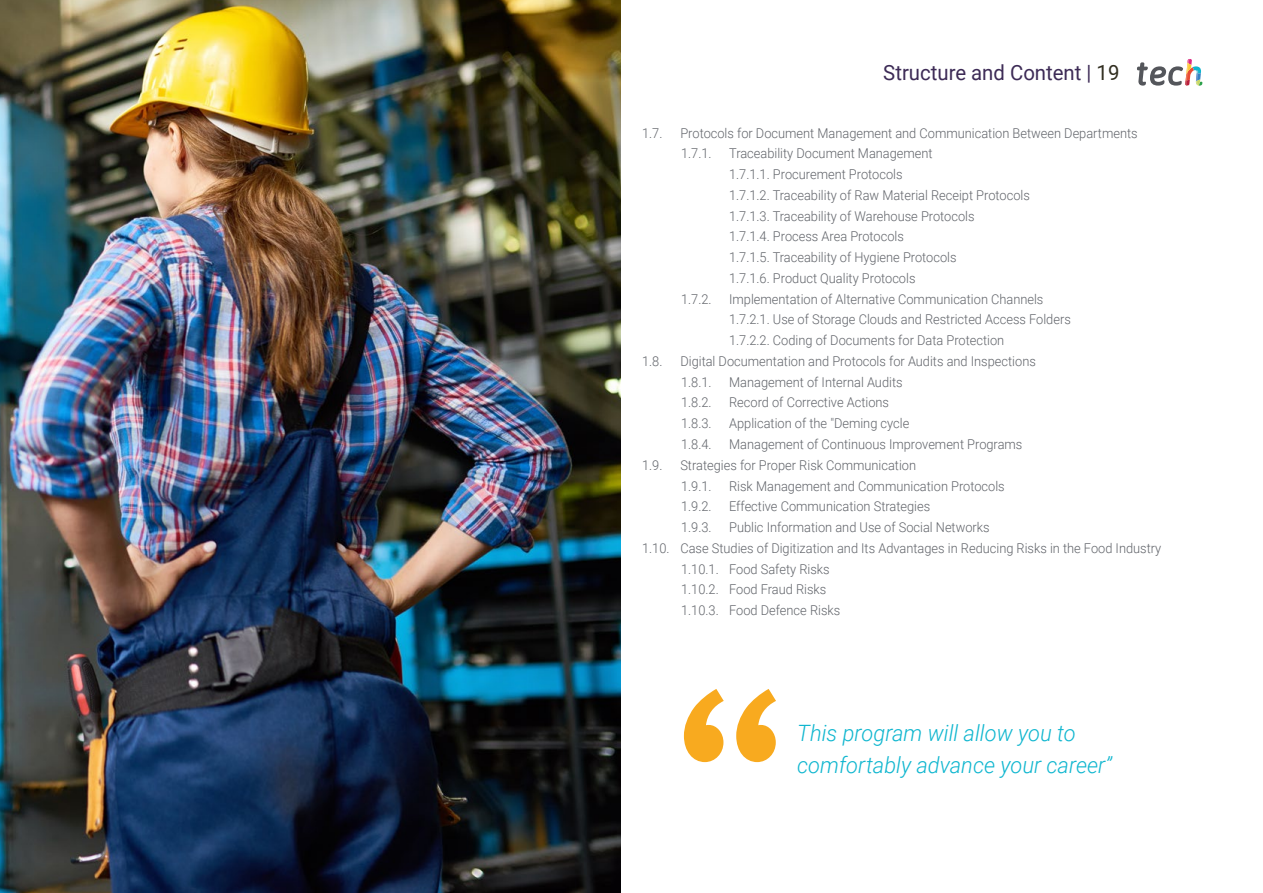
<style>
.page{position:relative;width:1263px;height:893px;background:#fff}
.page>*{position:absolute;margin:0;border:0;box-sizing:border-box;transform-origin:0 0}
.Destacados{font:italic 300 22.5px/31.5px "Roboto";color:#0fb6cf}
.Sección___Pag{font:21px "Roboto";color:#3d2b56}
.Temario_nivel_2{font:300 13.5px "Roboto";color:#61646a;scale:.95 1}
.Temario1{font:300 13.5px "Roboto";color:#61646a;scale:.95 1}
.s1{color:#312e20}
</style>
<div class="page">
<svg style="left:684px;top:689px;width:92px;height:73px"></svg>
<svg style="left:1137px;top:59px;width:65px;height:27px"></svg>
<img style="left:0;top:0;width:621px;height:893px">
<p class="Sección___Pag" style="left:883px;top:57px;width:238px">Structure and Content | <span class="s1">19</span></p>
<p class="Temario1" style="left:642px;top:123px;width:23px">1.7.</p>
<p class="Temario1" style="left:680px;top:123px;width:483px">Protocols for Document Management and Communication Between Departments</p>
<p class="Temario_nivel_2" style="left:681px;top:144px;width:34px">1.7.1.</p>
<p class="Temario_nivel_2" style="left:729px;top:144px;width:216px">Traceability Document Management</p>
<p class="Temario_nivel_2" style="left:729px;top:165px;width:184px">1.7.1.1. Procurement Protocols</p>
<p class="Temario_nivel_2" style="left:729px;top:186px;width:318px">1.7.1.2. Traceability of Raw Material Receipt Protocols</p>
<p class="Temario_nivel_2" style="left:729px;top:206px;width:260px">1.7.1.3. Traceability of Warehouse Protocols</p>
<p class="Temario_nivel_2" style="left:729px;top:227px;width:186px">1.7.1.4. Process Area Protocols</p>
<p class="Temario_nivel_2" style="left:729px;top:248px;width:241px">1.7.1.5. Traceability of Hygiene Protocols</p>
<p class="Temario_nivel_2" style="left:729px;top:269px;width:198px">1.7.1.6. Product Quality Protocols</p>
<p class="Temario_nivel_2" style="left:681px;top:289px;width:34px">1.7.2.</p>
<p class="Temario_nivel_2" style="left:729px;top:289px;width:332px">Implementation of Alternative Communication Channels</p>
<p class="Temario_nivel_2" style="left:729px;top:310px;width:361px">1.7.2.1. Use of Storage Clouds and Restricted Access Folders</p>
<p class="Temario_nivel_2" style="left:729px;top:331px;width:291px">1.7.2.2. Coding of Documents for Data Protection</p>
<p class="Temario1" style="left:642px;top:352px;width:23px">1.8.</p>
<p class="Temario1" style="left:680px;top:352px;width:376px">Digital Documentation and Protocols for Audits and Inspections</p>
<p class="Temario_nivel_2" style="left:681px;top:372px;width:34px">1.8.1.</p>
<p class="Temario_nivel_2" style="left:729px;top:372px;width:184px">Management of Internal Audits</p>
<p class="Temario_nivel_2" style="left:681px;top:393px;width:34px">1.8.2.</p>
<p class="Temario_nivel_2" style="left:729px;top:393px;width:170px">Record of Corrective Actions</p>
<p class="Temario_nivel_2" style="left:681px;top:414px;width:34px">1.8.3.</p>
<p class="Temario_nivel_2" style="left:729px;top:414px;width:191px">Application of the "Deming cycle</p>
<p class="Temario_nivel_2" style="left:681px;top:435px;width:34px">1.8.4.</p>
<p class="Temario_nivel_2" style="left:729px;top:435px;width:310px">Management of Continuous Improvement Programs</p>
<p class="Temario1" style="left:642px;top:455px;width:23px">1.9.</p>
<p class="Temario1" style="left:680px;top:455px;width:250px">Strategies for Proper Risk Communication</p>
<p class="Temario_nivel_2" style="left:681px;top:476px;width:34px">1.9.1.</p>
<p class="Temario_nivel_2" style="left:729px;top:476px;width:292px">Risk Management and Communication Protocols</p>
<p class="Temario_nivel_2" style="left:681px;top:497px;width:34px">1.9.2.</p>
<p class="Temario_nivel_2" style="left:729px;top:497px;width:213px">Effective Communication Strategies</p>
<p class="Temario_nivel_2" style="left:681px;top:518px;width:34px">1.9.3.</p>
<p class="Temario_nivel_2" style="left:729px;top:518px;width:276px">Public Information and Use of Social Networks</p>
<p class="Temario1" style="left:642px;top:538px;width:548px">1.10. Case Studies of Digitization and Its Advantages in Reducing Risks in the Food Industry</p>
<p class="Temario_nivel_2" style="left:681px;top:559px;width:158px">1.10.1. Food Safety Risks</p>
<p class="Temario_nivel_2" style="left:681px;top:580px;width:154px">1.10.2. Food Fraud Risks</p>
<p class="Temario_nivel_2" style="left:681px;top:601px;width:169px">1.10.3. Food Defence Risks</p>
<p class="Destacados" style="left:797px;top:717px;width:316px">This program will allow you to comfortably advance your career”</p>
</div>
